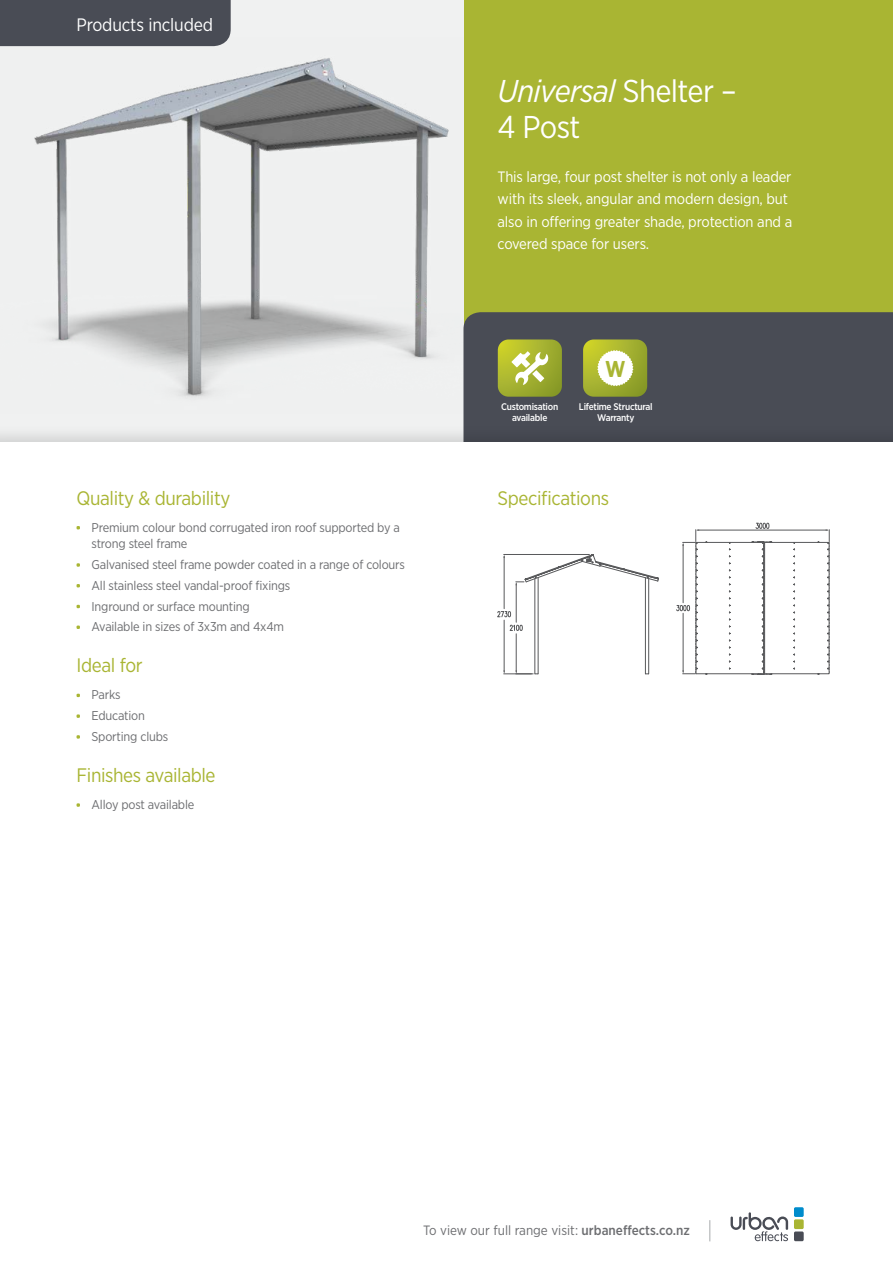
<style>
.page{position:relative;width:893px;height:1263px;background:#fff}
.page>*{position:absolute;margin:0;border:0;box-sizing:border-box;transform-origin:0 0}
.URB_Product_Heading{font:31.5px/36px "Gotham Narrow";color:#fff}
.t1{font:600 23.55px "Geogrotesque";color:#a9b533}
.URB_Para_Head{font:19.5px "Gotham Narrow";letter-spacing:-.02em;color:#a9b533}
.URB_Tab{font:18px "Gotham Narrow";letter-spacing:-.01em;color:#fff}
.URB_Reversed_Intro{font:15px/22.5px "Gotham Narrow";letter-spacing:-.01em;color:#fff}
.t2{font:13.5px "Gotham Narrow";color:#6d6e71}
.URB_Bullets{font:12.75px/16.5px "Gotham Narrow";letter-spacing:-.015em;color:#6d6e71}
.t3{font:500 9.6px/10.6px "Gotham Narrow";letter-spacing:-.025em;color:#fff;text-align:center}
.s1{font-style:italic}
.s2{font-weight:500}
</style>
<div class="page">
<svg style="left:709px;top:1220px;width:1px;height:21px"></svg>
<div style="left:794px;top:1207px;width:10px;height:10px;background:#008ccc;border-radius:2px"></div>
<div style="left:794px;top:1219px;width:10px;height:10px;background:#a9b533;border-radius:2px"></div>
<div style="left:794px;top:1231px;width:10px;height:10px;background:#494c55;border-radius:2px"></div>
<svg style="left:730px;top:1212px;width:58px;height:29px"></svg>
<div style="left:463px;top:0;width:430px;height:445px;background:#a9b533"></div>
<div style="left:0;top:0;width:463px;height:442px;background:#f0f1f1"></div>
<img style="left:0;top:46px;width:449px;height:351px">
<svg style="left:77px;top:563px;width:3px;height:4px"></svg>
<svg style="left:77px;top:625px;width:3px;height:4px"></svg>
<svg style="left:77px;top:714px;width:3px;height:4px"></svg>
<svg style="left:77px;top:735px;width:3px;height:4px"></svg>
<svg style="left:77px;top:803px;width:3px;height:4px"></svg>
<div style="left:463px;top:312px;width:430px;height:112px;background:#494c55"></div>
<svg style="left:583px;top:339px;width:64px;height:58px"></svg>
<svg style="left:498px;top:339px;width:64px;height:58px"></svg>
<div style="left:0;top:424px;width:893px;height:46px;background:#000;opacity:.15"></div>
<div style="left:0;top:442px;width:893px;height:18px;background:#fff"></div>
<div style="left:0;top:447px;width:893px;height:26px;background:#fff"></div>
<hr style="left:696px;top:542px;width:68px;height:1px;background:#58595b">
<hr style="left:696px;top:673px;width:68px;height:1px;background:#58595b">
<hr style="left:697px;top:530px;width:130px;height:1px;background:#58595b">
<svg style="left:752px;top:522px;width:78px;height:153px"></svg>
<svg style="left:676px;top:529px;width:23px;height:145px"></svg>
<svg style="left:497px;top:554px;width:162px;height:121px"></svg>
<div style="left:0;top:0;width:231px;height:46px;background:#494c55"></div>
<p class="URB_Tab" style="left:77px;top:14px;width:138px">Products included</p>
<p class="URB_Para_Head" style="left:77px;top:486px;width:155px">Quality &amp; durability</p>
<p class="URB_Bullets" style="left:92px;top:519px;width:310px">Premium colour bond corrugated iron roof supported by a strong steel frame</p>
<p class="URB_Bullets" style="left:92px;top:556px;width:315px">Galvanised steel frame powder coated in a range of colours</p>
<p class="URB_Bullets" style="left:92px;top:577px;width:200px">All stainless steel vandal-proof fixings</p>
<p class="URB_Bullets" style="left:92px;top:598px;width:160px">Inground or surface mounting</p>
<p class="URB_Bullets" style="left:92px;top:618px;width:194px">Available in sizes of 3x3m and 4x4m</p>
<p class="URB_Para_Head" style="left:77px;top:654px;width:68px">Ideal for</p>
<p class="URB_Bullets" style="left:92px;top:687px;width:31px">Parks</p>
<p class="URB_Bullets" style="left:92px;top:707px;width:55px">Education</p>
<p class="URB_Bullets" style="left:92px;top:728px;width:78px">Sporting clubs</p>
<p class="URB_Para_Head" style="left:77px;top:763px;width:141px">Finishes available</p>
<p class="URB_Bullets" style="left:92px;top:796px;width:104px">Alloy post available</p>
<p class="URB_Product_Heading" style="left:497px;top:72px;width:240px"><span class="s1">Universal</span> Shelter –<br>4 Post</p>
<p class="URB_Reversed_Intro" style="left:497px;top:165px;width:296px">This large, four post shelter is not only a leader with its sleek, angular and modern design, but also in offering greater shade, protection and a covered space for users.</p>
<p class="t3" style="left:501px;top:401px;width:59px">Customisation available</p>
<p class="t1" style="left:605px;top:354px;width:21px">W</p>
<p class="t3" style="left:579px;top:401px;width:75px">Lifetime Structural<br>Warranty</p>
<p class="URB_Para_Head" style="left:497px;top:486px;width:113px">Specifications</p>
<p class="t2" style="left:423px;top:1222px;width:268px">To view our full range visit: <span class="s2">urbaneffects.co.nz</span></p>
</div>
